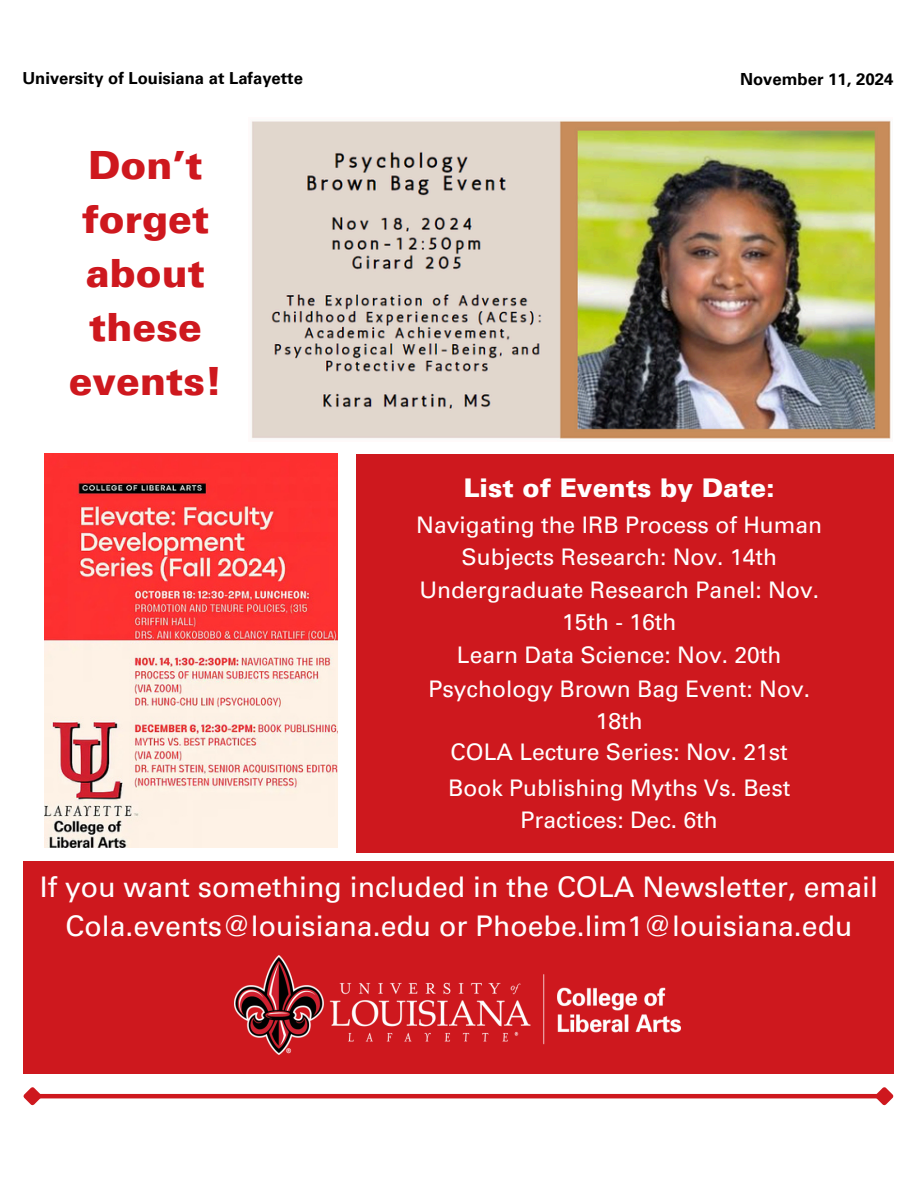
<style>
.page{position:relative;width:918px;height:1188px;background:#fff}
.page>*{position:absolute;margin:0;border:0;box-sizing:border-box;transform-origin:0 0}
.t1{font:900 39px/54px "Univers LT Pro 75";color:#ce181e;text-align:center}
.t2{font:28.5px/38.8px "Univers LT Pro 55 Roman";color:#fff;text-align:center}
.t3{font:900 25.8px "Univers LT Pro 75";color:#fff}
.t4{font:22.95px/31.5px "Univers LT Pro 55 Roman";color:#fff;text-align:center}
.t5{font:700 16.65px "Univers LT Pro 65";color:#000}
</style>
<div class="page">
<div style="left:23px;top:862px;width:871px;height:212px;background:#ce181e"></div>
<img style="left:234px;top:955px;width:447px;height:99px">
<hr style="left:38px;top:1094px;width:841px;height:4px;background:#ce181e">
<svg style="left:23px;top:1087px;width:23px;height:19px"></svg>
<svg style="left:871px;top:1087px;width:23px;height:19px"></svg>
<img style="left:44px;top:454px;width:294px;height:393px">
<div style="left:356px;top:454px;width:537px;height:399px;background:#ce181e"></div>
<img style="left:251px;top:120px;width:640px;height:319px">
<p class="t5" style="left:22px;top:72px;width:282px">University of Louisiana at Lafayette</p>
<p class="t5" style="left:740px;top:73px;width:155px">November 11, 2024</p>
<p class="t1" style="left:69px;top:144px;width:155px">Don’t forget about these events!</p>
<p class="t3" style="left:464px;top:478px;width:313px">List of Events by Date:</p>
<h4 class="t4" style="left:416px;top:512px;width:407px">Navigating the IRB Process of Human<br>Subjects Research: Nov. 14th</h4>
<h4 class="t4" style="left:419px;top:577px;width:401px">Undergraduate Research Panel: Nov.<br>15th - 16th</h4>
<h4 class="t4" style="left:457px;top:643px;width:326px">Learn Data Science: Nov. 20th</h4>
<h4 class="t4" style="left:428px;top:676px;width:383px">Psychology Brown Bag Event: Nov.<br>18th</h4>
<h2 class="t4" style="left:451px;top:740px;width:339px">COLA Lecture Series: Nov. 21st</h2>
<h4 class="t4" style="left:448px;top:775px;width:344px">Book Publishing Myths Vs. Best<br>Practices: Dec. 6th</h4>
<h3 class="t2" style="left:40px;top:872px;width:840px">If you want something included in the COLA Newsletter, email<br>Cola.events@louisiana.edu or Phoebe.lim1@louisiana.edu</h3>
</div>
